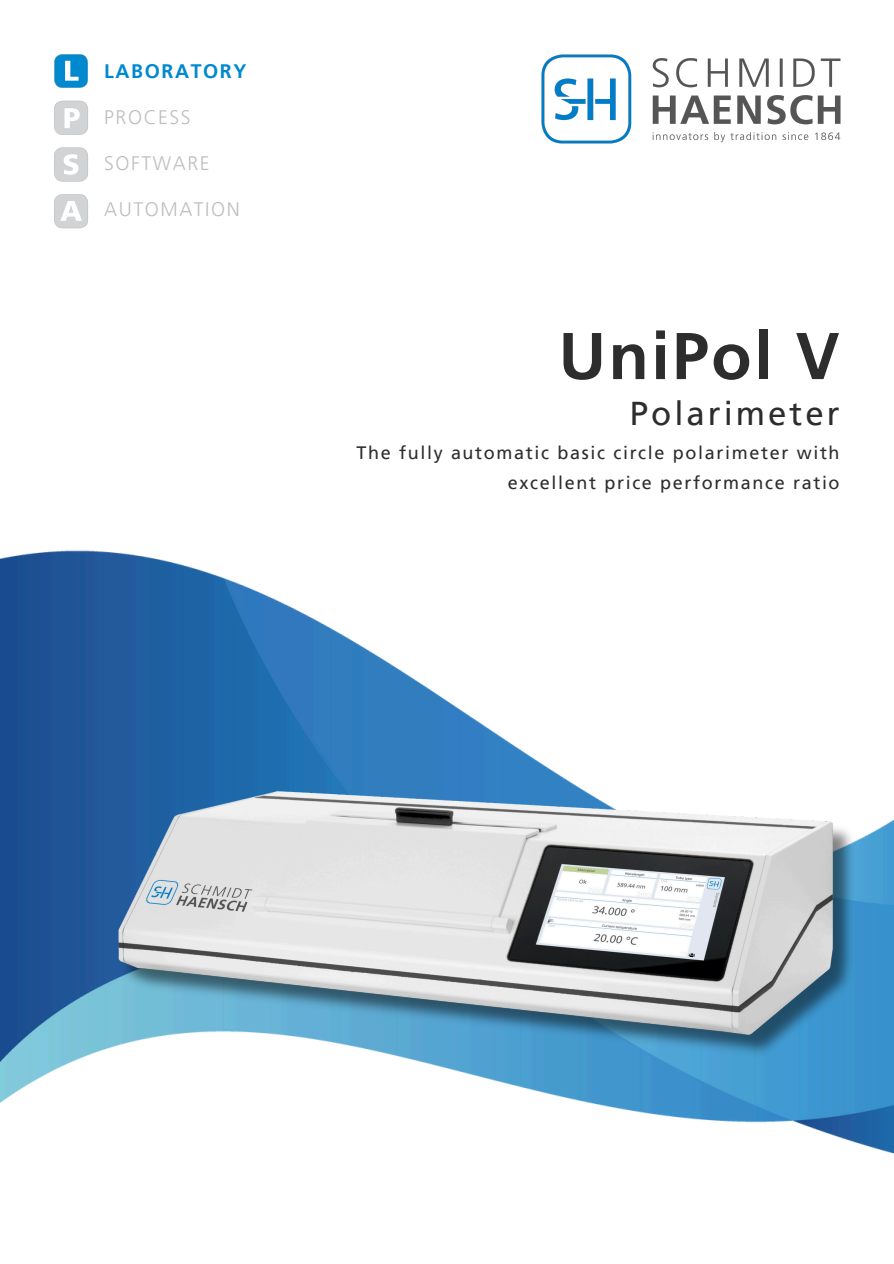
<style>
.page{position:relative;width:894px;height:1264px;background:#fff}
.page>*{position:absolute;margin:0;border:0;box-sizing:border-box;transform-origin:0 0}
.t1{font:700 66px "Frutiger LT Pro";letter-spacing:.035em;color:#2d2d2d}
.t2{font:33px "Frutiger LT Pro";letter-spacing:.09em;color:#2d2d2d}
.t3{font:300 19.5px "Frutiger LT Pro";letter-spacing:.08em;color:#bcbec0}
.t4{font:700 19.5px "Frutiger LT Pro";letter-spacing:.08em;color:#0089cf}
.t5{font:18px "Frutiger LT Pro";letter-spacing:.09em;color:#2d2d2d}
</style>
<div class="page">
<img style="left:0;top:100px;width:893px;height:1054px">
<svg style="left:54px;top:54px;width:34px;height:34px"></svg>
<svg style="left:54px;top:147px;width:34px;height:34px"></svg>
<svg style="left:54px;top:101px;width:34px;height:34px"></svg>
<svg style="left:54px;top:194px;width:34px;height:34px"></svg>
<img style="left:100px;top:739px;width:775px;height:373px">
<img style="left:540px;top:54px;width:301px;height:94px">
<h2 class="t4" style="left:104px;top:59px;width:144px">LABORATORY</h2>
<h2 class="t3" style="left:104px;top:105px;width:88px">PROCESS</h2>
<h2 class="t3" style="left:104px;top:151px;width:107px">SOFTWARE</h2>
<h2 class="t3" style="left:104px;top:198px;width:137px">AUTOMATION</h2>
<p class="t1" style="left:558px;top:315px;width:282px">UniPol V</p>
<h1 class="t2" style="left:629px;top:393px;width:211px">Polarimeter</h1>
<p class="t5" style="left:356px;top:442px;width:484px">The fully automatic basic circle polarimeter with</p>
<p class="t5" style="left:507px;top:471px;width:333px">excellent price performance ratio</p>
</div>
